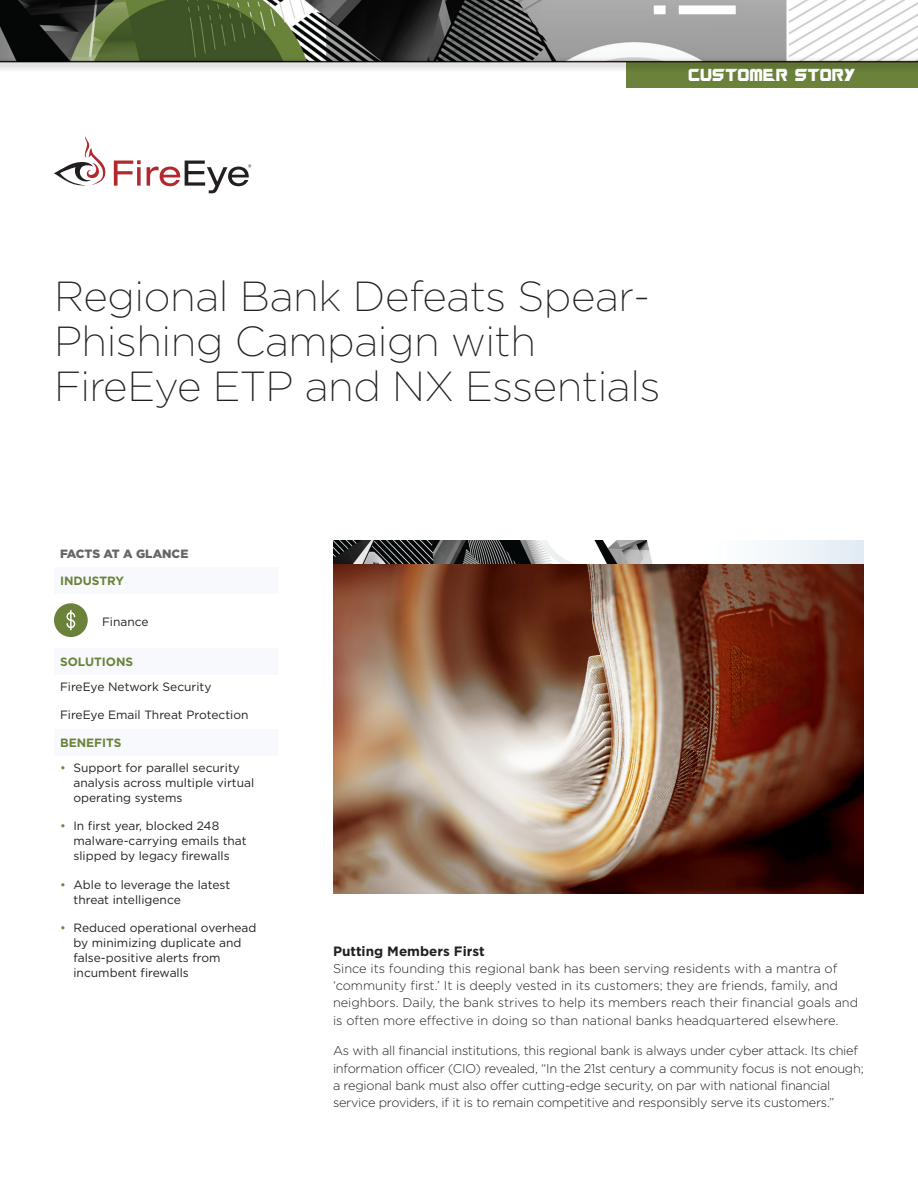
<style>
.page{position:relative;width:918px;height:1188px;background:#fff}
.page>*{position:absolute;margin:0;border:0;box-sizing:border-box;transform-origin:0 0}
.t1{font:200 42px/45px "Gotham";letter-spacing:-.01em;color:#231f20}
.Subhead_Level_1{font:700 13.5px "Gotham";color:#231f20}
.Body_text8_5_11_5{font:300 12.75px/17.2px "Gotham";letter-spacing:-.02em;color:#231f20}
.Body_text8_5_11_5-2{font:300 12.75px/17.2px "Gotham";color:#231f20}
.t2{font:12.15px "Guardians";color:#fff}
.t3{font:12px/15px "Gotham";color:#231f20}
.t4{font:700 12px "Gotham";color:#6b823a}
.Sidebar__subhead_Gre{font:900 12px "Gotham";color:#656565}
.s1{color:#6b823a}
</style>
<div class="page">
<div style="left:627px;top:62px;width:291px;height:26px;background:#6b823a"></div>
<img style="left:0;top:0;width:918px;height:57px">
<div style="left:0;top:57px;width:918px;height:16px;background:#231f20;opacity:.75"></div>
<hr style="left:0;top:61px;width:918px;height:1px;background:#231f20">
<svg style="left:114px;top:160px;width:27px;height:26px"></svg>
<svg style="left:54px;top:136px;width:52px;height:50px"></svg>
<svg style="left:147px;top:161px;width:104px;height:32px"></svg>
<svg style="left:54px;top:603px;width:34px;height:34px"></svg>
<img style="left:333px;top:564px;width:530px;height:329px">
<img style="left:333px;top:540px;width:531px;height:24px">
<p class="t2" style="left:689px;top:67px;width:169px">CUSTOMER STORY</p>
<p class="t1" style="left:54px;top:272px;width:608px">Regional Bank Defeats Spear-<br>Phishing Campaign with<br>FireEye ETP and NX Essentials</p>
<p class="Sidebar__subhead_Gre" style="left:60px;top:546px;width:130px">FACTS AT A GLANCE</p>
<p class="t4" style="left:60px;top:573px;width:66px">INDUSTRY</p>
<p class="t3" style="left:102px;top:614px;width:48px">Finance</p>
<p class="t4" style="left:60px;top:654px;width:75px">SOLUTIONS</p>
<p class="t3" style="left:60px;top:679px;width:153px">FireEye Network Security</p>
<p class="t3" style="left:60px;top:707px;width:190px">FireEye Email Threat Protection</p>
<p class="t4" style="left:60px;top:735px;width:63px">BENEFITS</p>
<p class="t3" style="left:74px;top:760px;width:182px;text-indent:-14px"><span class="s1">•</span> Support for parallel security analysis across multiple virtual operating systems</p>
<p class="t3" style="left:74px;top:818px;width:175px;text-indent:-14px"><span class="s1">•</span> In first year, blocked 248 malware-carrying emails that slipped by legacy firewalls</p>
<p class="t3" style="left:74px;top:877px;width:158px;text-indent:-14px"><span class="s1">•</span> Able to leverage the latest threat intelligence</p>
<p class="t3" style="left:74px;top:920px;width:184px;text-indent:-14px"><span class="s1">•</span> Reduced operational overhead by minimizing duplicate and false-positive alerts from incumbent firewalls</p>
<p class="Subhead_Level_1" style="left:333px;top:942px;width:153px">Putting Members First</p>
<p class="Body_text8_5_11_5-2" style="left:333px;top:959px;width:527px">Since its founding this regional bank has been serving residents with a mantra of ‘community first.’ It is deeply vested in its customers; they are friends, family, and neighbors. Daily, the bank strives to help its members reach their financial goals and is often more effective in doing so than national banks headquartered elsewhere.</p>
<p class="Body_text8_5_11_5" style="left:333px;top:1042px;width:532px">As with all financial institutions, this regional bank is always under cyber attack. Its chief information officer (CIO) revealed, “In the 21st century a community focus is not enough; a regional bank must also offer cutting-edge security, on par with national financial service providers, if it is to remain competitive and responsibly serve its customers.”</p>
</div>
